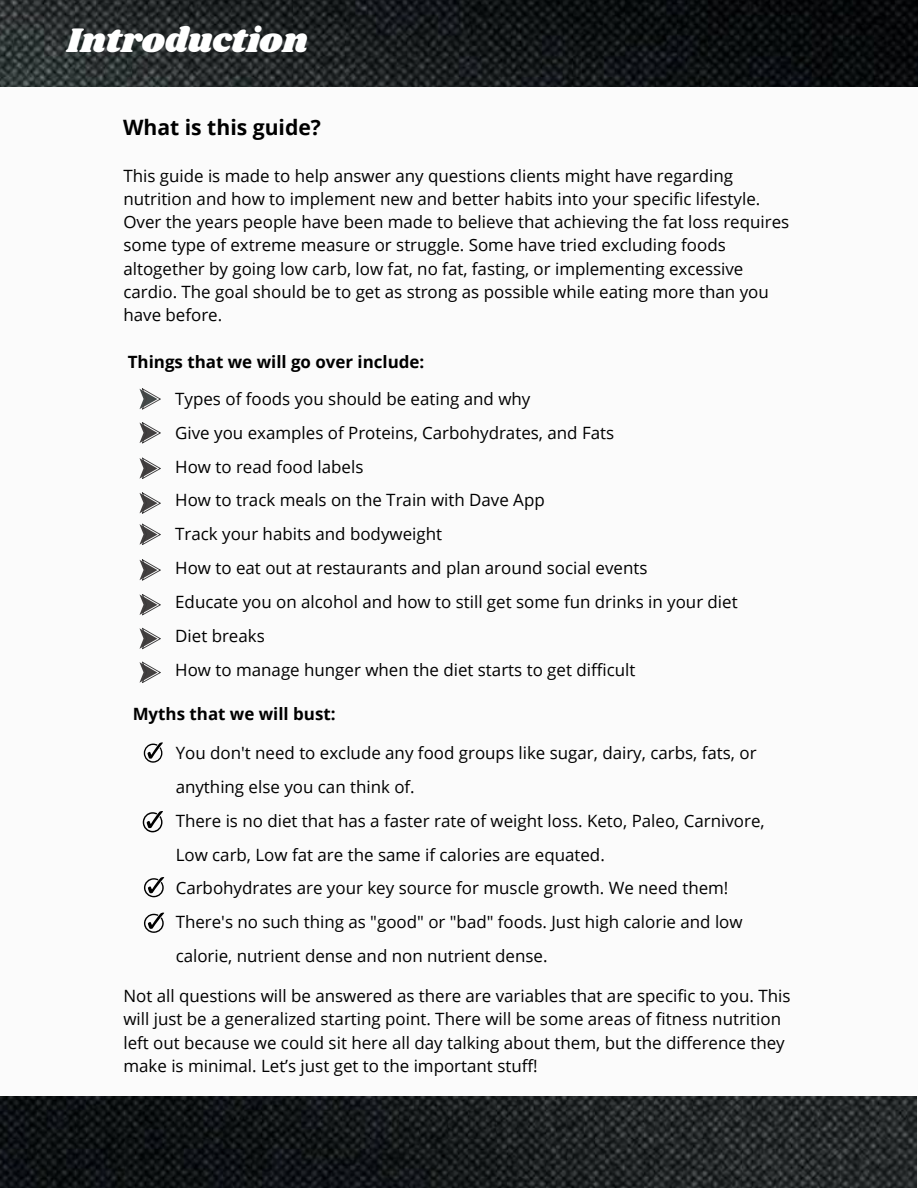
<style>
.page{position:relative;width:918px;height:1188px;background:#fbfbfb}
.page>*{position:absolute;margin:0;border:0;box-sizing:border-box;transform-origin:0 0}
.t1{font:35.25px "Shrikhand";color:#fff}
.t2{font:700 21.15px "Open Sans";color:#000}
.t3{font:16.95px/23.2px "Open Sans";color:#000}
.t4{font:700 16.95px "Open Sans";color:#000}
</style>
<div class="page">
<svg style="left:139px;top:388px;width:22px;height:22px"></svg>
<svg style="left:139px;top:422px;width:22px;height:22px"></svg>
<svg style="left:139px;top:458px;width:22px;height:21px"></svg>
<svg style="left:139px;top:492px;width:22px;height:22px"></svg>
<svg style="left:139px;top:524px;width:22px;height:21px"></svg>
<svg style="left:139px;top:559px;width:22px;height:22px"></svg>
<svg style="left:139px;top:594px;width:22px;height:21px"></svg>
<svg style="left:139px;top:628px;width:22px;height:21px"></svg>
<svg style="left:139px;top:662px;width:22px;height:21px"></svg>
<svg style="left:144px;top:742px;width:19px;height:21px"></svg>
<svg style="left:143px;top:811px;width:20px;height:21px"></svg>
<svg style="left:144px;top:877px;width:20px;height:20px"></svg>
<svg style="left:144px;top:913px;width:20px;height:20px"></svg>
<img style="left:0;top:0;width:918px;height:87px">
<img style="left:0;top:1096px;width:917px;height:92px">
<p class="t1" style="left:67px;top:15px;width:243px">Introduction</p>
<p class="t2" style="left:123px;top:113px;width:200px">What is this guide?</p>
<p class="t3" style="left:123px;top:163px;width:667px">This guide is made to help answer any questions clients might have regarding nutrition and how to implement new and better habits into your specific lifestyle.<br>Over the years people have been made to believe that achieving the fat loss requires some type of extreme measure or struggle. Some have tried excluding foods altogether by going low carb, low fat, no fat, fasting, or implementing excessive cardio. The goal should be to get as strong as possible while eating more than you have before.</p>
<p class="t4" style="left:128px;top:350px;width:298px">Things that we will go over include:</p>
<p class="t3" style="left:175px;top:387px;width:357px">Types of foods you should be eating and why</p>
<p class="t3" style="left:175px;top:420px;width:440px">Give you examples of Proteins, Carbohydrates, and Fats</p>
<p class="t3" style="left:175px;top:454px;width:190px">How to read food labels</p>
<p class="t3" style="left:175px;top:488px;width:371px">How to track meals on the Train with Dave App</p>
<p class="t3" style="left:175px;top:522px;width:268px">Track your habits and bodyweight</p>
<p class="t3" style="left:175px;top:556px;width:474px">How to eat out at restaurants and plan around social events</p>
<p class="t3" style="left:175px;top:590px;width:564px">Educate you on alcohol and how to still get some fun drinks in your diet</p>
<p class="t3" style="left:175px;top:624px;width:91px">Diet breaks</p>
<p class="t3" style="left:175px;top:658px;width:462px">How to manage hunger when the diet starts to get difficult</p>
<p class="t4" style="left:133px;top:702px;width:204px">Myths that we will bust:</p>
<p class="t3" style="left:176px;top:735px;width:582px;line-height:33.9px">You don't need to exclude any food groups like sugar, dairy, carbs, fats, or anything else you can think of.</p>
<p class="t3" style="left:176px;top:803px;width:591px;line-height:33.9px">There is no diet that has a faster rate of weight loss. Keto, Paleo, Carnivore,<br>Low carb, Low fat are the same if calories are equated.</p>
<p class="t3" style="left:176px;top:876px;width:554px">Carbohydrates are your key source for muscle growth. We need them!</p>
<p class="t3" style="left:176px;top:905px;width:569px;line-height:33.9px">There's no such thing as "good" or "bad" foods. Just high calorie and low calorie, nutrient dense and non nutrient dense.</p>
<p class="t3" style="left:123px;top:984px;width:669px">Not all questions will be answered as there are variables that are specific to you. This will just be a generalized starting point. There will be some areas of fitness nutrition left out because we could sit here all day talking about them, but the difference they make is minimal. Let’s just get to the important stuff!</p>
</div>
